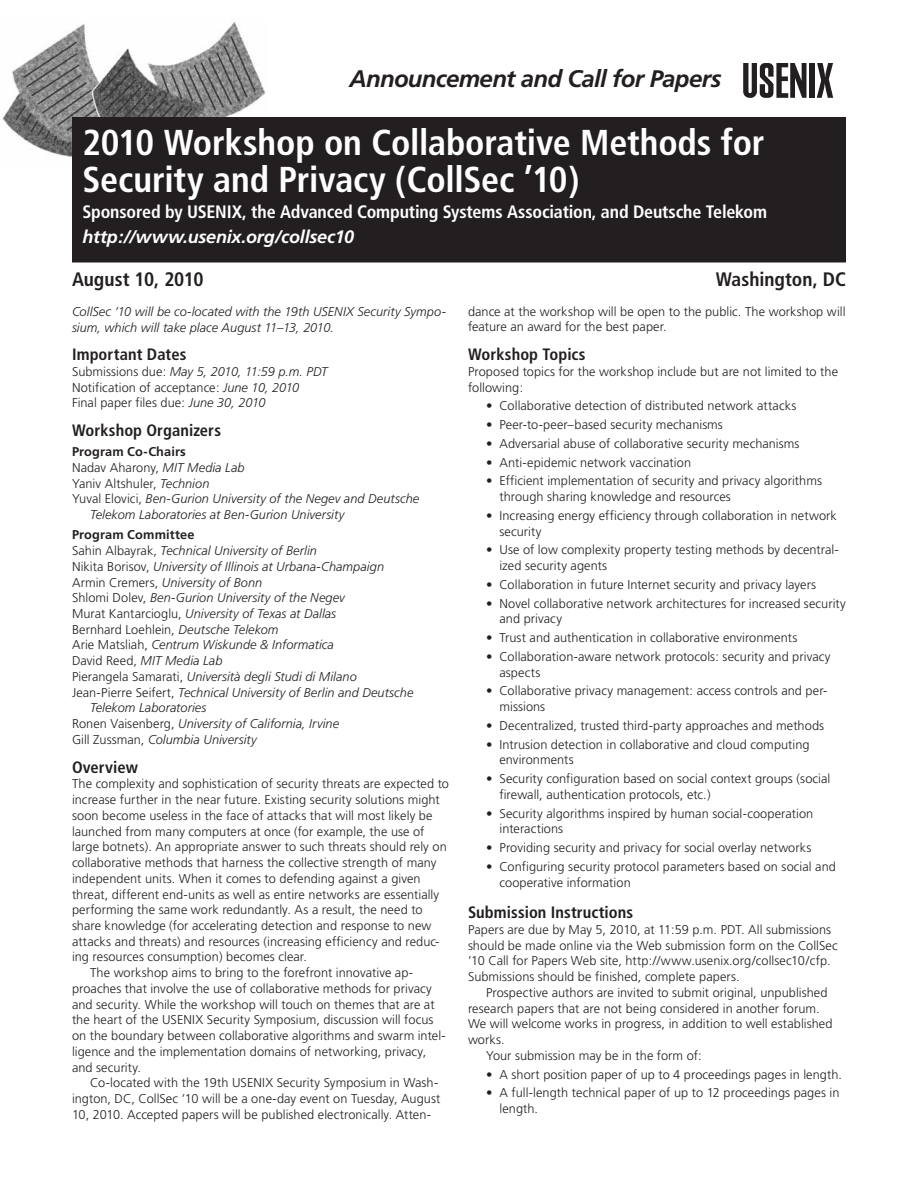
<style>
.page{position:relative;width:918px;height:1188px;background:#fff}
.page>*{position:absolute;margin:0;border:0;box-sizing:border-box;transform-origin:0 0}
.t1{font:700 condensed 36px/37.5px "Frutiger";letter-spacing:-.005em;color:#fff}
.t2{font:italic 700 24px "Frutiger";letter-spacing:-.03em;color:#231f20}
.t3{font:700 condensed 19.5px "Frutiger";color:#231f20}
.t4{font:700 condensed 18px "Frutiger";letter-spacing:-.01em;color:#fff}
.t5{font:italic 700 18px "Frutiger";letter-spacing:-.015em;color:#fff}
.t6{font:700 condensed 16.5px "Frutiger";letter-spacing:.005em;color:#231f20}
.t7{font:300 12.75px/15.8px "Frutiger";letter-spacing:.005em;color:#231f20}
.t8{font:italic 300 12.75px/15.8px "Frutiger";letter-spacing:.005em;color:#231f20}
.t9{font:700 12.75px "Frutiger";letter-spacing:.01em;color:#231f20}
.s1{font-style:italic}
.s2{font-style:normal}
</style>
<div class="page">
<img style="left:2px;top:21px;width:263px;height:136px">
<svg style="left:743px;top:63px;width:63px;height:35px"></svg>
<div style="left:810px;top:63px;width:5px;height:35px;background:#231f20"></div>
<svg style="left:817px;top:63px;width:16px;height:35px"></svg>
<div style="left:73px;top:118px;width:772px;height:144px;background:#231f20"></div>
<div style="left:72px;top:117px;width:774px;height:145px;border:2px solid #231f20"></div>
<h2 class="t2" style="left:350px;top:65px;width:373px">Announcement and Call for Papers</h2>
<h1 class="t1" style="left:82px;top:123px;width:684px">2010 Workshop on Collaborative Methods for<br>Security and Privacy (CollSec ’10)</h1>
<h3 class="t4" style="left:82px;top:201px;width:686px">Sponsored by USENIX, the Advanced Computing Systems Association, and Deutsche Telekom</h3>
<h3 class="t5" style="left:82px;top:226px;width:273px">http://www.usenix.org/collsec10</h3>
<h3 class="t3" style="left:72px;top:268px;width:133px">August 10, 2010</h3>
<h3 class="t3" style="left:716px;top:268px;width:132px">Washington, DC</h3>
<p class="t8" style="left:72px;top:303px;width:375px">CollSec ’10 will be co-located with the 19th USENIX Security Sympo&shy;sium, which will take place August 11–13, 2010.</p>
<p class="t6" style="left:72px;top:345px;width:116px">Important Dates</p>
<p class="t7" style="left:72px;top:363px;width:257px">Submissions due: <span class="s1">May 5, 2010, 11:59 p.m. PDT<br></span>Notification of acceptance: <span class="s1">June 10, 2010<br></span>Final paper files due: <span class="s1">June 30, 2010</span></p>
<p class="t6" style="left:72px;top:420px;width:151px">Workshop Organizers</p>
<p class="t9" style="left:72px;top:444px;width:115px">Program Co-Chairs</p>
<p class="t7" style="left:72px;top:459px;width:174px">Nadav Aharony, <span class="s1">MIT Media Lab</span></p>
<p class="t7" style="left:72px;top:475px;width:139px">Yaniv Altshuler, <span class="s1">Technion</span></p>
<p class="t8" style="left:72px;top:491px;width:349px"><span class="s2">Yuval Elovici,</span> Ben-Gurion University of the Negev and Deutsche</p>
<p class="t8" style="left:90px;top:507px;width:256px">Telekom Laboratories at Ben-Gurion University</p>
<p class="t9" style="left:72px;top:527px;width:124px">Program Committee</p>
<p class="t8" style="left:72px;top:543px;width:246px"><span class="s2">Sahin Albayrak,</span> Technical University of Berlin</p>
<p class="t8" style="left:72px;top:558px;width:314px"><span class="s2">Nikita Borisov,</span> University of Illinois at Urbana-Champaign</p>
<p class="t8" style="left:72px;top:574px;width:192px"><span class="s2">Armin Cremers,</span> University of Bonn</p>
<p class="t8" style="left:72px;top:590px;width:274px"><span class="s2">Shlomi Dolev,</span> Ben-Gurion University of the Negev</p>
<p class="t8" style="left:72px;top:606px;width:266px"><span class="s2">Murat Kantarcioglu,</span> University of Texas at Dallas</p>
<p class="t7" style="left:72px;top:621px;width:208px">Bernhard Loehlein, <span class="s1">Deutsche Telekom</span></p>
<p class="t8" style="left:72px;top:637px;width:264px"><span class="s2">Arie Matsliah,</span> Centrum Wiskunde &amp; Informatica</p>
<p class="t8" style="left:72px;top:653px;width:152px"><span class="s2">David Reed,</span> MIT Media Lab</p>
<p class="t8" style="left:72px;top:669px;width:286px"><span class="s2">Pierangela Samarati,</span> Università degli Studi di Milano</p>
<p class="t8" style="left:72px;top:684px;width:343px"><span class="s2">Jean-Pierre Seifert,</span> Technical University of Berlin and Deutsche</p>
<p class="t8" style="left:90px;top:700px;width:118px">Telekom Laboratories</p>
<p class="t8" style="left:72px;top:716px;width:269px"><span class="s2">Ronen Vaisenberg,</span> University of California, Irvine</p>
<p class="t8" style="left:72px;top:732px;width:186px"><span class="s2">Gill Zussman,</span> Columbia University</p>
<p class="t6" style="left:72px;top:757px;width:68px">Overview</p>
<p class="t7" style="left:72px;top:776px;width:378px">The complexity and sophistication of security threats are expected to</p>
<p class="t7" style="left:72px;top:792px;width:369px">increase further in the near future. Existing security solutions might</p>
<p class="t7" style="left:72px;top:807px;width:362px">soon become useless in the face of attacks that will most likely be</p>
<p class="t7" style="left:72px;top:823px;width:354px">launched from many computers at once (for example, the use of</p>
<p class="t7" style="left:72px;top:839px;width:376px">large botnets). An appropriate answer to such threats should rely on</p>
<p class="t7" style="left:72px;top:855px;width:366px">collaborative methods that harness the collective strength of many</p>
<p class="t7" style="left:72px;top:870px;width:350px">independent units. When it comes to defending against a given</p>
<p class="t7" style="left:72px;top:886px;width:369px">threat, different end-units as well as entire networks are essentially</p>
<p class="t7" style="left:72px;top:902px;width:352px">performing the same work redundantly. As a result, the need to</p>
<p class="t7" style="left:72px;top:918px;width:361px">share knowledge (for accelerating detection and response to new</p>
<p class="t7" style="left:72px;top:933px;width:369px">attacks and threats) and resources (increasing efficiency and reduc-</p>
<p class="t7" style="left:72px;top:949px;width:237px">ing resources consumption) becomes clear.</p>
<p class="t7" style="left:90px;top:965px;width:325px">The workshop aims to bring to the forefront innovative ap-</p>
<p class="t7" style="left:72px;top:981px;width:361px">proaches that involve the use of collaborative methods for privacy</p>
<p class="t7" style="left:72px;top:996px;width:364px">and security. While the workshop will touch on themes that are at</p>
<p class="t7" style="left:72px;top:1012px;width:363px">the heart of the USENIX Security Symposium, discussion will focus</p>
<p class="t7" style="left:72px;top:1028px;width:375px">on the boundary between collaborative algorithms and swarm intel-</p>
<p class="t7" style="left:72px;top:1044px;width:356px">ligence and the implementation domains of networking, privacy,</p>
<p class="t7" style="left:72px;top:1059px;width:71px">and security.</p>
<p class="t7" style="left:90px;top:1075px;width:350px">Co-located with the 19th USENIX Security Symposium in Wash-</p>
<p class="t7" style="left:72px;top:1091px;width:370px">ington, DC, CollSec ’10 will be a one-day event on Tuesday, August</p>
<p class="t7" style="left:72px;top:1107px;width:361px">10, 2010. Accepted papers will be published electronically. Atten-</p>
<p class="t7" style="left:468px;top:303px;width:379px">dance at the workshop will be open to the public. The workshop will feature an award for the best paper.</p>
<p class="t6" style="left:468px;top:345px;width:119px">Workshop Topics</p>
<p class="t7" style="left:468px;top:363px;width:372px">Proposed topics for the workshop include but are not limited to the following:</p>
<p class="t7" style="left:486px;top:398px;width:312px">• Collaborative detection of distributed network attacks</p>
<p class="t7" style="left:486px;top:417px;width:238px">• Peer-to-peer–based security mechanisms</p>
<p class="t7" style="left:486px;top:435px;width:315px">• Adversarial abuse of collaborative security mechanisms</p>
<p class="t7" style="left:486px;top:454px;width:207px">• Anti-epidemic network vaccination</p>
<p class="t7" style="left:500px;top:473px;width:324px;text-indent:-14px">• Efficient implementation of security and privacy algorithms through sharing knowledge and resources</p>
<p class="t7" style="left:500px;top:508px;width:339px;text-indent:-14px">• Increasing energy efficiency through collaboration in network security</p>
<p class="t7" style="left:500px;top:542px;width:341px;text-indent:-14px">• Use of low complexity property testing methods by decentral&shy;ized security agents</p>
<p class="t7" style="left:486px;top:577px;width:332px">• Collaboration in future Internet security and privacy layers</p>
<p class="t7" style="left:500px;top:595px;width:348px;text-indent:-14px">• Novel collaborative network architectures for increased security and privacy</p>
<p class="t7" style="left:486px;top:630px;width:313px">• Trust and authentication in collaborative environments</p>
<p class="t7" style="left:500px;top:649px;width:333px;text-indent:-14px">• Collaboration-aware network protocols: security and privacy aspects</p>
<p class="t7" style="left:500px;top:683px;width:330px;text-indent:-14px">• Collaborative privacy management: access controls and per&shy;missions</p>
<p class="t7" style="left:486px;top:718px;width:340px">• Decentralized, trusted third-party approaches and methods</p>
<p class="t7" style="left:500px;top:736px;width:312px;text-indent:-14px">• Intrusion detection in collaborative and cloud computing environments</p>
<p class="t7" style="left:500px;top:771px;width:332px;text-indent:-14px">• Security configuration based on social context groups (social firewall, authentication protocols, etc.)</p>
<p class="t7" style="left:500px;top:805px;width:315px;text-indent:-14px">• Security algorithms inspired by human social-cooperation interactions</p>
<p class="t7" style="left:486px;top:840px;width:327px">• Providing security and privacy for social overlay networks</p>
<p class="t7" style="left:500px;top:859px;width:338px;text-indent:-14px">• Configuring security protocol parameters based on social and cooperative information</p>
<p class="t6" style="left:468px;top:903px;width:167px">Submission Instructions</p>
<p class="t7" style="left:468px;top:921px;width:371px">Papers are due by May 5, 2010, at 11:59 p.m. PDT. All submissions should be made online via the Web submission form on the CollSec ’10 Call for Papers Web site, http://www.usenix.org/collsec10/cfp.<br>Submissions should be finished, complete papers.</p>
<p class="t7" style="left:486px;top:984px;width:343px">Prospective authors are invited to submit original, unpublished</p>
<p class="t7" style="left:468px;top:1000px;width:353px">research papers that are not being considered in another forum.</p>
<p class="t7" style="left:468px;top:1016px;width:366px">We will welcome works in progress, in addition to well established</p>
<p class="t7" style="left:468px;top:1032px;width:38px">works.</p>
<p class="t7" style="left:486px;top:1047px;width:217px">Your submission may be in the form of:</p>
<p class="t7" style="left:486px;top:1066px;width:357px">• A short position paper of up to 4 proceedings pages in length.</p>
<p class="t7" style="left:500px;top:1085px;width:341px;text-indent:-14px">• A full-length technical paper of up to 12 proceedings pages in length.</p>
</div>
